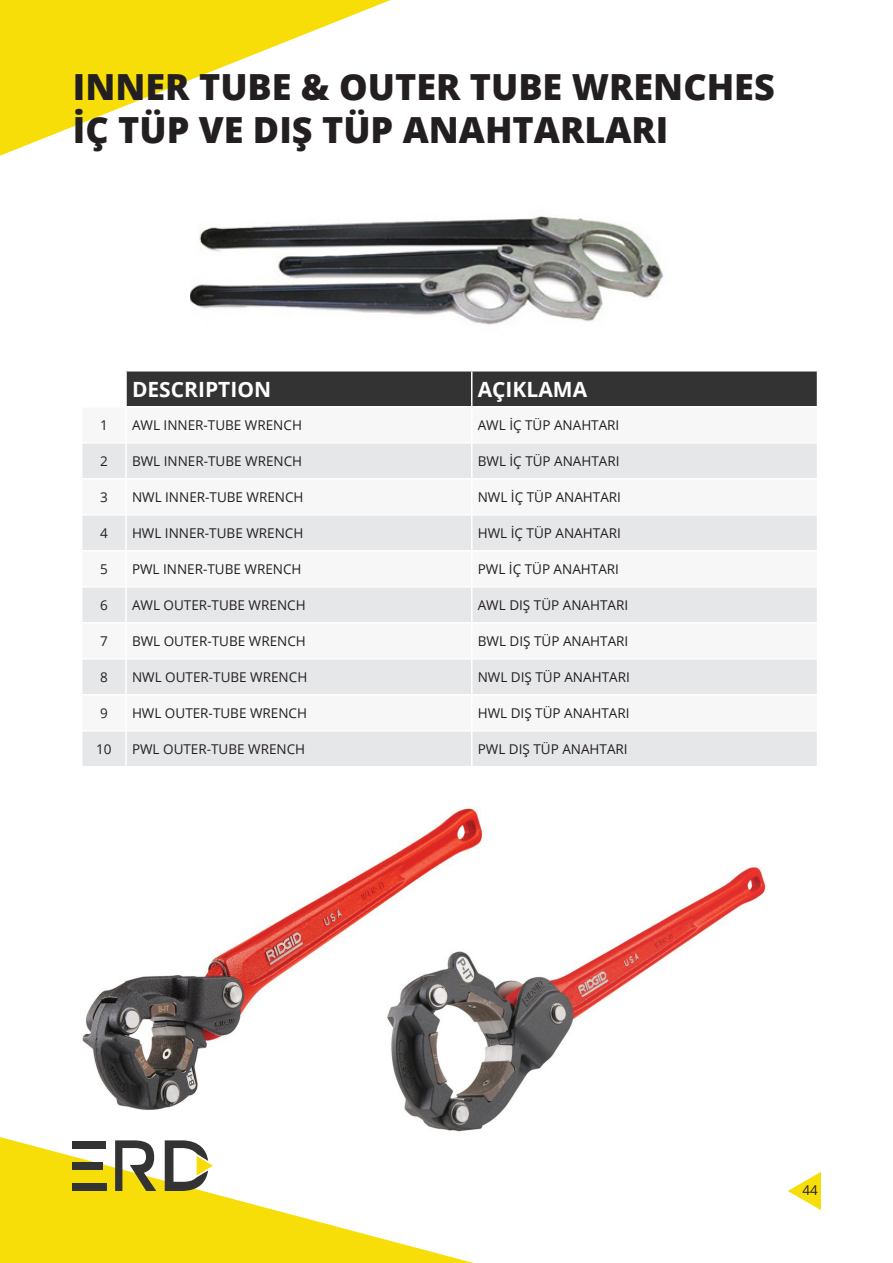
<style>
.page{position:relative;width:893px;height:1263px;background:#fff}
.page>*{position:absolute;margin:0;border:0;box-sizing:border-box;transform-origin:0 0}
.t1{font:800 36px/43.2px "Open Sans";color:#231f20}
.t2{font:700 21px "Open Sans";color:#fff}
.t3{font:13.5px "Open Sans";color:#231f20}
</style>
<div class="page">
<svg style="left:0;top:1137px;width:474px;height:126px;fill:#f8de08"></svg>
<svg style="left:0;top:0;width:391px;height:156px"></svg>
<div style="left:72px;top:1141px;width:33px;height:8px;background:#323332"></div>
<svg style="left:165px;top:1140px;width:48px;height:51px"></svg>
<div style="left:72px;top:1162px;width:31px;height:7px;background:#323332"></div>
<div style="left:72px;top:1183px;width:34px;height:8px;background:#323332"></div>
<svg style="left:115px;top:1140px;width:41px;height:51px"></svg>
<img style="left:490px;top:867px;width:276px;height:255px">
<img style="left:191px;top:216px;width:473px;height:109px">
<img style="left:27px;top:808px;width:463px;height:332px">
<div style="left:127px;top:371px;width:690px;height:35px;background:#333"></div>
<svg style="left:82px;top:443px;width:735px;height:251px;fill:#e6e7e9"></svg>
<div style="left:82px;top:731px;width:735px;height:35px;background:#e6e7e9"></div>
<hr style="left:471px;top:371px;width:1px;height:35px;background:#fff">
<hr style="left:125px;top:443px;width:2px;height:35px;background:#fff">
<hr style="left:471px;top:443px;width:1px;height:35px;background:#fff">
<hr style="left:81px;top:478px;width:45px;height:1px;background:#fff">
<hr style="left:126px;top:478px;width:346px;height:1px;background:#fff">
<hr style="left:125px;top:479px;width:2px;height:35px;background:#fff">
<hr style="left:472px;top:478px;width:346px;height:1px;background:#fff">
<hr style="left:471px;top:479px;width:1px;height:35px;background:#fff">
<hr style="left:81px;top:514px;width:45px;height:1px;background:#fff">
<hr style="left:126px;top:514px;width:346px;height:1px;background:#fff">
<hr style="left:125px;top:515px;width:2px;height:35px;background:#fff">
<hr style="left:472px;top:514px;width:346px;height:1px;background:#fff">
<hr style="left:471px;top:515px;width:1px;height:35px;background:#fff">
<hr style="left:81px;top:550px;width:45px;height:1px;background:#fff">
<hr style="left:126px;top:550px;width:346px;height:1px;background:#fff">
<hr style="left:125px;top:551px;width:2px;height:35px;background:#fff">
<hr style="left:472px;top:550px;width:346px;height:1px;background:#fff">
<hr style="left:471px;top:551px;width:1px;height:35px;background:#fff">
<hr style="left:81px;top:586px;width:45px;height:1px;background:#fff">
<hr style="left:126px;top:586px;width:346px;height:1px;background:#fff">
<hr style="left:125px;top:587px;width:2px;height:35px;background:#fff">
<hr style="left:472px;top:586px;width:346px;height:1px;background:#fff">
<hr style="left:471px;top:587px;width:1px;height:35px;background:#fff">
<hr style="left:81px;top:622px;width:45px;height:1px;background:#fff">
<hr style="left:126px;top:622px;width:346px;height:1px;background:#fff">
<hr style="left:125px;top:623px;width:2px;height:35px;background:#fff">
<hr style="left:472px;top:622px;width:346px;height:1px;background:#fff">
<hr style="left:471px;top:623px;width:1px;height:35px;background:#fff">
<hr style="left:81px;top:658px;width:45px;height:1px;background:#fff">
<hr style="left:126px;top:658px;width:346px;height:1px;background:#fff">
<hr style="left:125px;top:659px;width:2px;height:35px;background:#fff">
<hr style="left:472px;top:658px;width:346px;height:1px;background:#fff">
<hr style="left:471px;top:659px;width:1px;height:35px;background:#fff">
<hr style="left:125px;top:731px;width:2px;height:35px;background:#fff">
<hr style="left:471px;top:731px;width:1px;height:35px;background:#fff">
<svg style="left:788px;top:1172px;width:33px;height:38px"></svg>
<p class="t1" style="left:73px;top:63px;width:703px">INNER TUBE &amp; OUTER TUBE WRENCHES<br>İÇ TÜP VE DIŞ TÜP ANAHTARLARI</p>
<p class="t2" style="left:132px;top:374px;width:141px">DESCRIPTION</p>
<p class="t2" style="left:478px;top:374px;width:111px">AÇIKLAMA</p>
<p class="t3" style="left:100px;top:416px;width:9px">1</p>
<p class="t3" style="left:132px;top:416px;width:171px">AWL INNER-TUBE WRENCH</p>
<p class="t3" style="left:478px;top:416px;width:143px">AWL İÇ TÜP ANAHTARI</p>
<p class="t3" style="left:100px;top:452px;width:9px">2</p>
<p class="t3" style="left:132px;top:452px;width:172px">BWL INNER-TUBE WRENCH</p>
<p class="t3" style="left:478px;top:452px;width:143px">BWL İÇ TÜP ANAHTARI</p>
<p class="t3" style="left:100px;top:488px;width:9px">3</p>
<p class="t3" style="left:132px;top:488px;width:173px">NWL INNER-TUBE WRENCH</p>
<p class="t3" style="left:478px;top:488px;width:145px">NWL İÇ TÜP ANAHTARI</p>
<p class="t3" style="left:100px;top:524px;width:9px">4</p>
<p class="t3" style="left:132px;top:524px;width:173px">HWL INNER-TUBE WRENCH</p>
<p class="t3" style="left:478px;top:524px;width:145px">HWL İÇ TÜP ANAHTARI</p>
<p class="t3" style="left:100px;top:560px;width:9px">5</p>
<p class="t3" style="left:132px;top:560px;width:171px">PWL INNER-TUBE WRENCH</p>
<p class="t3" style="left:478px;top:560px;width:143px">PWL İÇ TÜP ANAHTARI</p>
<p class="t3" style="left:100px;top:596px;width:9px">6</p>
<p class="t3" style="left:132px;top:596px;width:175px">AWL OUTER-TUBE WRENCH</p>
<p class="t3" style="left:478px;top:596px;width:152px">AWL DIŞ TÜP ANAHTARI</p>
<p class="t3" style="left:100px;top:632px;width:9px">7</p>
<p class="t3" style="left:132px;top:632px;width:175px">BWL OUTER-TUBE WRENCH</p>
<p class="t3" style="left:478px;top:632px;width:152px">BWL DIŞ TÜP ANAHTARI</p>
<p class="t3" style="left:100px;top:668px;width:9px">8</p>
<p class="t3" style="left:132px;top:668px;width:177px">NWL OUTER-TUBE WRENCH</p>
<p class="t3" style="left:478px;top:668px;width:154px">NWL DIŞ TÜP ANAHTARI</p>
<p class="t3" style="left:100px;top:704px;width:9px">9</p>
<p class="t3" style="left:132px;top:704px;width:177px">HWL OUTER-TUBE WRENCH</p>
<p class="t3" style="left:478px;top:704px;width:153px">HWL DIŞ TÜP ANAHTARI</p>
<p class="t3" style="left:96px;top:740px;width:17px">10</p>
<p class="t3" style="left:132px;top:740px;width:175px">PWL OUTER-TUBE WRENCH</p>
<p class="t3" style="left:478px;top:740px;width:151px">PWL DIŞ TÜP ANAHTARI</p>
<p class="t3" style="left:802px;top:1181px;width:17px">44</p>
</div>
